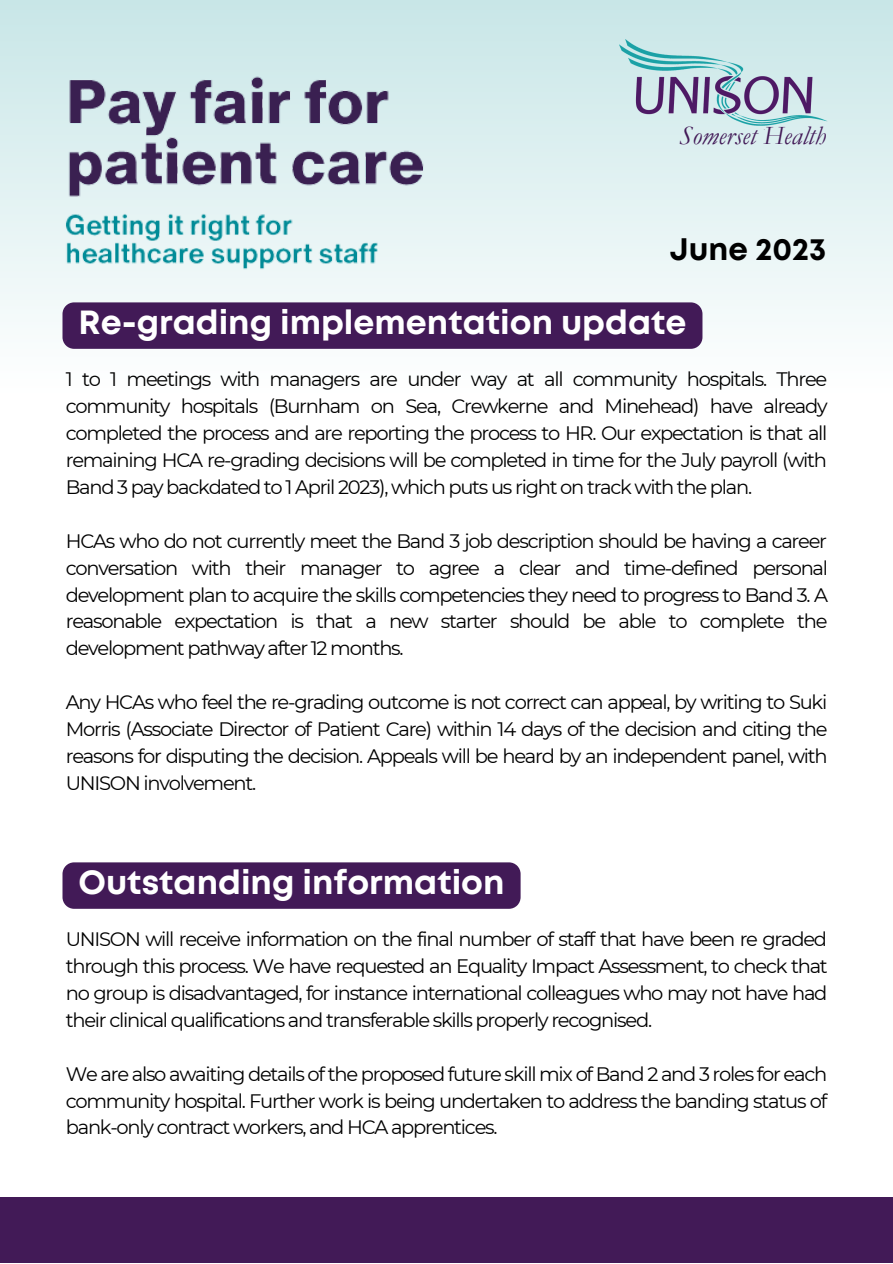
<style>
.page{position:relative;width:893px;height:1264px;background:#fff}
.page>*{position:absolute;margin:0;border:0;box-sizing:border-box;transform-origin:0 0}
.t1{font:700 33.45px "Mont";color:#fff}
.t2{font:700 31.05px "Mont";color:#000}
.t3{font:italic 26.7px "Garamond";color:#421a57}
.t4{font:19.5px/27px "Montserrat";letter-spacing:-.065em;color:#000;text-align:justify}
</style>
<div class="page">
<div style="left:0;top:0;width:892px;height:393px;background:linear-gradient(to bottom,#c8e6e7,#feffff)"></div>
<div style="left:0;top:1197px;width:892px;height:65px;background:#421a57"></div>
<img style="left:62px;top:52px;width:378px;height:218px">
<img style="left:619px;top:39px;width:208px;height:90px">
<div style="left:62px;top:302px;width:640px;height:47px;background:#421a57;border-radius:12px"></div>
<div style="left:62px;top:862px;width:458px;height:46px;background:#421a57"></div>
<p class="t3" style="left:679px;top:121px;width:148px">Somerset Health</p>
<p class="t2" style="left:669px;top:237px;width:158px">June 2023</p>
<p class="t1" style="left:79px;top:310px;width:609px">Re-grading implementation update</p>
<p class="t4" style="left:66px;top:365px;width:763px">1 to 1 meetings with managers are under way at all community hospitals. Three community hospitals (Burnham on Sea, Crewkerne and Minehead) have already completed the process and are reporting the process to HR. Our expectation is that all remaining HCA re-grading decisions will be completed in time for the July payroll (with Band 3 pay backdated to 1 April 2023), which puts us right on track with the plan.</p>
<p class="t4" style="left:66px;top:527px;width:763px">HCAs who do not currently meet the Band 3 job description should be having a career conversation with their manager to agree a clear and time-defined personal development plan to acquire the skills competencies they need to progress to Band 3. A reasonable expectation is that a new starter should be able to complete the development pathway after 12 months.</p>
<p class="t4" style="left:66px;top:689px;width:763px">Any HCAs who feel the re-grading outcome is not correct can appeal, by writing to Suki Morris (Associate Director of Patient Care) within 14 days of the decision and citing the reasons for disputing the decision. Appeals will be heard by an independent panel, with UNISON involvement.</p>
<p class="t1" style="left:79px;top:869px;width:427px">Outstanding information</p>
<p class="t4" style="left:66px;top:925px;width:763px">UNISON will receive information on the final number of staff that have been re graded through this process. We have requested an Equality Impact Assessment, to check that no group is disadvantaged, for instance international colleagues who may not have had their clinical qualifications and transferable skills properly recognised.</p>
<p class="t4" style="left:66px;top:1059px;width:763px">We are also awaiting details of the proposed future skill mix of Band 2 and 3 roles for each community hospital. Further work is being undertaken to address the banding status of bank-only contract workers, and HCA apprentices.</p>
</div>
